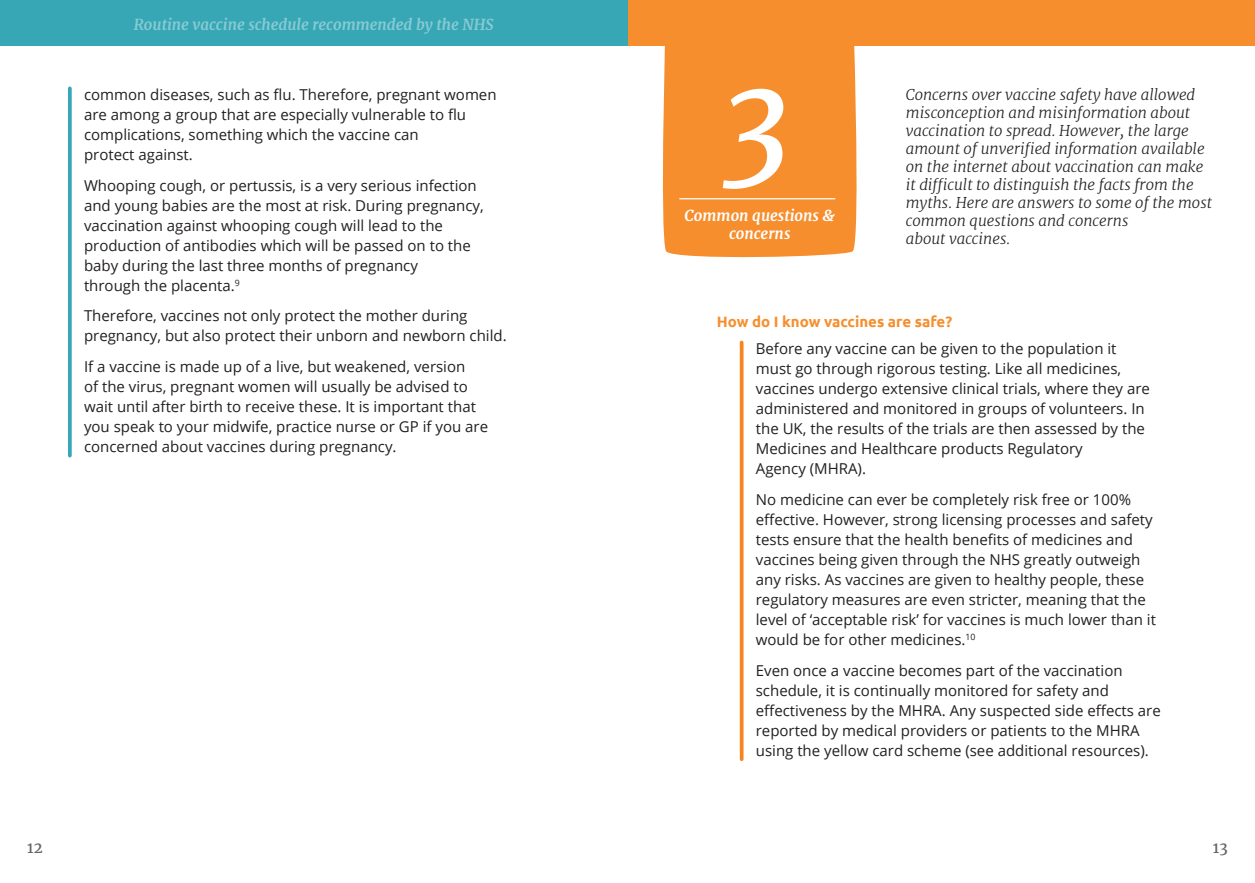
<style>
.page{position:relative;width:1255px;height:883px;background:#fff}
.page>*{position:absolute;margin:0;border:0;box-sizing:border-box;transform-origin:0 0}
.t1{font:italic 137.5px "Merriweather";color:#fff}
.Body_-_orange_line_l{font:15px/20px "Open Sans";color:#231f20}
.Body_-_Light_blue_li{font:15px/20px "Open Sans";color:#231f20}
.t2{font:italic 300 15px/18px "Merriweather";color:#231f20}
.t3{font:italic 700 15px "Merriweather";color:#bfe5e8}
.t4{font:700 15px "Ubuntu";color:#f58f2e}
.t5{font:italic 700 15px/18px "Merriweather";color:#fff;text-align:center}
.t6{font:15px "Merriweather";color:#636366}
</style>
<div class="page">
<div style="left:627px;top:0;width:627px;height:45px;background:#f68e2e"></div>
<div style="left:0;top:0;width:627px;height:45px;background:#37a6b5"></div>
<svg style="left:68px;top:88px;width:4px;height:367px"></svg>
<div style="left:659px;top:45px;width:202px;height:213px;background:#f68e2e"></div>
<hr style="left:679px;top:198px;width:156px;height:1px;background:#fff">
<svg style="left:739px;top:342px;width:4px;height:417px;background:#f69c4b"></svg>
<p class="t3" style="left:134px;top:15px;width:361px">Routine vaccine schedule recommended by the NHS</p>
<p class="Body_-_Light_blue_li" style="left:84px;top:84px;width:414px">common diseases, such as flu. Therefore, pregnant women are among a group that are especially vulnerable to flu complications, something which the vaccine can<br>protect against.</p>
<p class="Body_-_Light_blue_li" style="left:84px;top:175px;width:401px">Whooping cough, or pertussis, is a very serious infection and young babies are the most at risk. During pregnancy, vaccination against whooping cough will lead to the production of antibodies which will be passed on to the baby during the last three months of pregnancy<br>through the placenta.<sup>9</sup></p>
<p class="Body_-_Light_blue_li" style="left:84px;top:305px;width:424px">Therefore, vaccines not only protect the mother during pregnancy, but also protect their unborn and newborn child.</p>
<p class="Body_-_Light_blue_li" style="left:84px;top:356px;width:405px">If a vaccine is made up of a live, but weakened, version<br>of the virus, pregnant women will usually be advised to wait until after birth to receive these. It is important that you speak to your midwife, practice nurse or GP if you are concerned about vaccines during pregnancy.</p>
<p class="t6" style="left:27px;top:837px;width:17px">12</p>
<p class="t1" style="left:721px;top:32px;width:74px">3</p>
<p class="t5" style="left:684px;top:206px;width:152px">Common questions &amp; concerns</p>
<p class="t2" style="left:905px;top:85px;width:308px">Concerns over vaccine safety have allowed misconception and misinformation about vaccination to spread. However, the large amount of unverified information available on the internet about vaccination can make it difficult to distinguish the facts from the myths. Here are answers to some of the most common questions and concerns<br>about vaccines.</p>
<p class="t4" style="left:716px;top:312px;width:237px">How do I know vaccines are safe?</p>
<p class="Body_-_orange_line_l" style="left:755px;top:338px;width:395px">Before any vaccine can be given to the population it must go through rigorous testing. Like all medicines, vaccines undergo extensive clinical trials, where they are administered and monitored in groups of volunteers. In the UK, the results of the trials are then assessed by the Medicines and Healthcare products Regulatory<br>Agency (MHRA).</p>
<p class="Body_-_orange_line_l" style="left:755px;top:489px;width:402px">No medicine can ever be completely risk free or 100% effective. However, strong licensing processes and safety tests ensure that the health benefits of medicines and vaccines being given through the NHS greatly outweigh any risks. As vaccines are given to healthy people, these regulatory measures are even stricter, meaning that the level of ‘acceptable risk’ for vaccines is much lower than it would be for other medicines.<sup>10</sup></p>
<p class="Body_-_orange_line_l" style="left:755px;top:659px;width:406px">Even once a vaccine becomes part of the vaccination schedule, it is continually monitored for safety and effectiveness by the MHRA. Any suspected side effects are reported by medical providers or patients to the MHRA using the yellow card scheme (see additional resources).</p>
<p class="t6" style="left:1212px;top:837px;width:16px">13</p>
</div>
